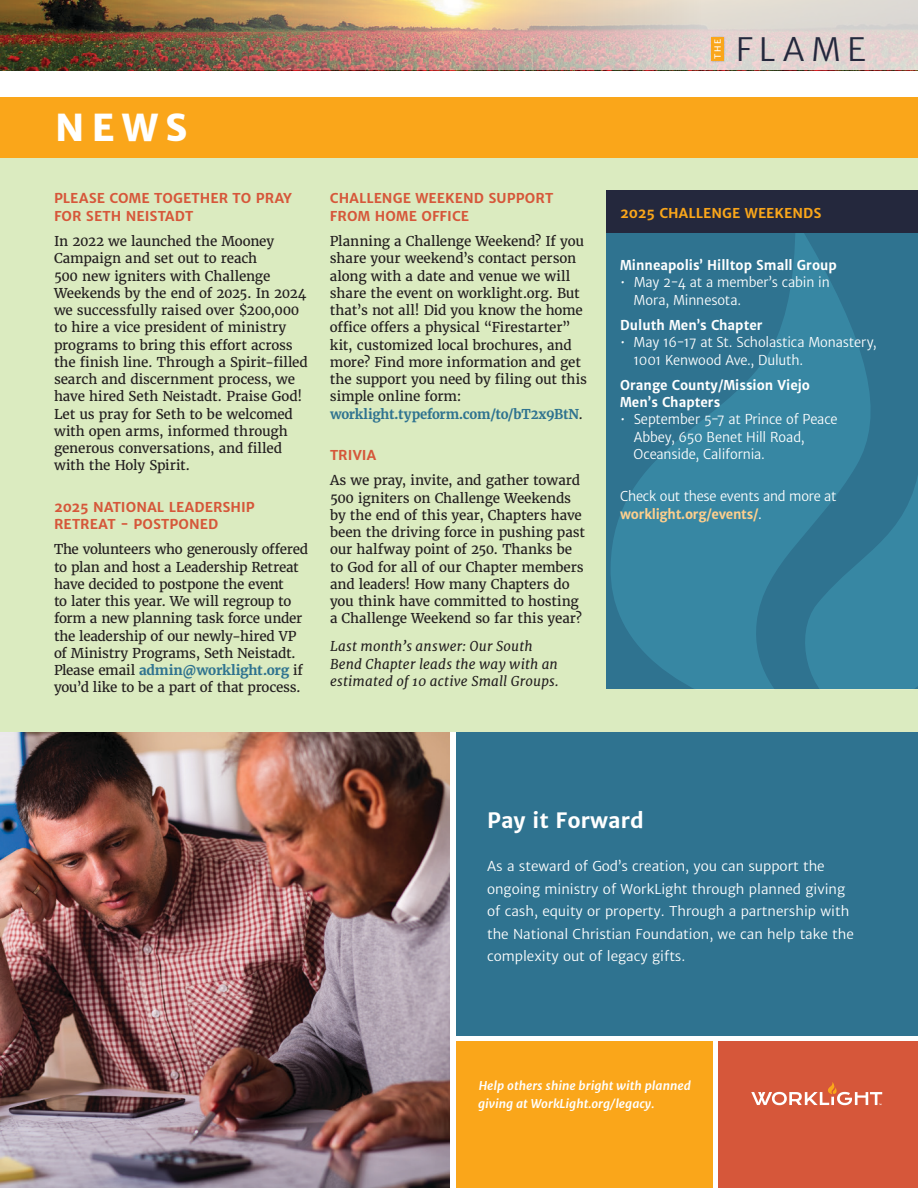
<style>
.page{position:relative;width:918px;height:1188px;background:#fff}
.page>*{position:absolute;margin:0;border:0;box-sizing:border-box;transform-origin:0 0}
.t1{font:800 36.75px "Merriweather Sans";color:#fff}
.t2{font:32.1px "Merriweather Sans";letter-spacing:.195em;color:#24283d}
.t3{font:700 21px "Merriweather Sans";color:#fff}
.t4{font:13.5px/17.2px "Merriweather";letter-spacing:-.015em;color:#231f20}
.t5{font:13.5px/22.5px "Merriweather Sans";color:#fff}
.t6{font:13.5px/17.2px "Merriweather Sans";color:#fff;scale:.95 1}
.t7{font:700 13.5px/17.2px "Merriweather Sans";letter-spacing:.005em;color:#d6573a}
.t8{font:italic 13.5px/17.2px "Merriweather";letter-spacing:.015em;color:#231f20}
.t9{font:700 13.5px/17.2px "Merriweather Sans";color:#fff;scale:.95 1}
.t10{font:13.5px/17.2px "Merriweather Sans";letter-spacing:-.02em;color:#fff;scale:.95 1}
.t11{font:700 13.5px "Merriweather Sans";color:#faa61a}
.t12{font:italic 700 12px/18px "Merriweather Sans";color:#fff}
.t13{font:8.55px "Merriweather Sans";color:#fff}
.s1{font-weight:700;color:#2f7390}
.s2{font-weight:700;color:#fecf8d}
</style>
<div class="page">
<div style="left:0;top:107px;width:918px;height:719px;background:#dbebc0"></div>
<img style="left:0;top:0;width:918px;height:70px">
<div style="left:710px;top:35px;width:15px;height:28px;background:#4d585f;opacity:.4"></div>
<div style="left:712px;top:37px;width:12px;height:24px;background:#faa61a"></div>
<div style="left:1px;top:97px;width:917px;height:61px;background:#faa61a"></div>
<hr style="left:0;top:97px;width:2px;height:61px;background:#faa61a">
<div style="left:606px;top:190px;width:312px;height:499px;background:#2f7390"></div>
<svg style="left:611px;top:233px;width:260px;height:456px;fill:#3787a3"></svg>
<svg style="left:793px;top:442px;width:125px;height:247px"></svg>
<div style="left:606px;top:190px;width:312px;height:43px;background:#24283d"></div>
<div style="left:456px;top:1042px;width:256px;height:146px;background:#faa61a"></div>
<div style="left:718px;top:1042px;width:200px;height:146px;background:#d6573a"></div>
<div style="left:456px;top:733px;width:462px;height:303px;background:#2f7390"></div>
<svg style="left:751px;top:1082px;width:131px;height:23px"></svg>
<img style="left:0;top:733px;width:450px;height:455px">
<h1 class="t1" style="left:55px;top:105px;width:133px">NEWS</h1>
<p class="t7" style="left:54px;top:190px;width:239px">PLEASE COME TOGETHER TO PRAY<br>FOR SETH NEISTADT</p>
<p class="t4" style="left:54px;top:233px;width:255px">In 2022 we launched the Mooney Campaign and set out to reach<br>500 new igniters with Challenge Weekends by the end of 2025. In 2024 we successfully raised over $200,000 to hire a vice president of ministry programs to bring this effort across the finish line. Through a Spirit-filled search and discernment process, we have hired Seth Neistadt. Praise God!<br>Let us pray for Seth to be welcomed with open arms, informed through generous conversations, and filled with the Holy Spirit.</p>
<p class="t7" style="left:54px;top:498px;width:202px">2025 NATIONAL LEADERSHIP<br>RETREAT - POSTPONED</p>
<p class="t4" style="left:54px;top:541px;width:256px">The volunteers who generously offered to plan and host a Leadership Retreat have decided to postpone the event<br>to later this year. We will regroup to form a new planning task force under the leadership of our newly-hired VP of Ministry Programs, Seth Neistadt.<br>Please email <span class="s1">admin@worklight.org</span> if you’d like to be a part of that process.</p>
<p class="t7" style="left:330px;top:190px;width:225px">CHALLENGE WEEKEND SUPPORT<br>FROM HOME OFFICE</p>
<p class="t4" style="left:330px;top:233px;width:259px">Planning a Challenge Weekend? If you share your weekend’s contact person along with a date and venue we will share the event on worklight.org. But that’s not all! Did you know the home office offers a physical “Firestarter” kit, customized local brochures, and more? Find more information and get the support you need by filing out this simple online form: <span class="s1">worklight.typeform.com/to/bT2x9BtN</span>.</p>
<p class="t7" style="left:330px;top:447px;width:48px">TRIVIA</p>
<p class="t4" style="left:330px;top:472px;width:256px">As we pray, invite, and gather toward 500 igniters on Challenge Weekends by the end of this year, Chapters have been the driving force in pushing past our halfway point of 250. Thanks be to God for all of our Chapter members and leaders! How many Chapters do you think have committed to hosting a Challenge Weekend so far this year?</p>
<p class="t8" style="left:330px;top:638px;width:230px">Last month’s answer: Our South<br>Bend Chapter leads the way with an estimated of 10 active Small Groups.</p>
<p class="t13" style="left:713px;top:59px;width:21px;rotate:-90deg">THE</p>
<h2 class="t2" style="left:736px;top:30px;width:131px">FLAME</h2>
<p class="t11" style="left:620px;top:205px;width:203px">2025 CHALLENGE WEEKENDS</p>
<p class="t9" style="left:620px;top:257px;width:230px">Minneapolis’ Hilltop Small Group</p>
<p class="t6" style="left:634px;top:274px;width:208px;text-indent:-14px">• May 2-4 at a member’s cabin in<br>Mora, Minnesota.</p>
<p class="t9" style="left:620px;top:317px;width:152px">Duluth Men’s Chapter</p>
<p class="t6" style="left:634px;top:334px;width:257px;text-indent:-14px">• May 16-17 at St. Scholastica Monastery,<br>1001 Kenwood Ave., Duluth.</p>
<p class="t9" style="left:620px;top:377px;width:201px">Orange County/Mission Viejo<br>Men’s Chapters</p>
<p class="t6" style="left:634px;top:411px;width:216px;text-indent:-14px">• September 5-7 at Prince of Peace<br>Abbey, 650 Benet Hill Road,<br>Oceanside, California.</p>
<p class="t10" style="left:620px;top:488px;width:229px">Check out these events and more at <span class="s2">worklight.org/events/</span>.</p>
<h3 class="t3" style="left:487px;top:808px;width:158px">Pay it Forward</h3>
<p class="t5" style="left:487px;top:855px;width:368px">As a steward of God’s creation, you can support the ongoing ministry of WorkLight through planned giving of cash, equity or property. Through a partnership with the National Christian Foundation, we can help take the complexity out of legacy gifts.</p>
<p class="t12" style="left:478px;top:1076px;width:214px">Help others shine bright with planned giving at WorkLight.org/legacy.</p>
</div>
